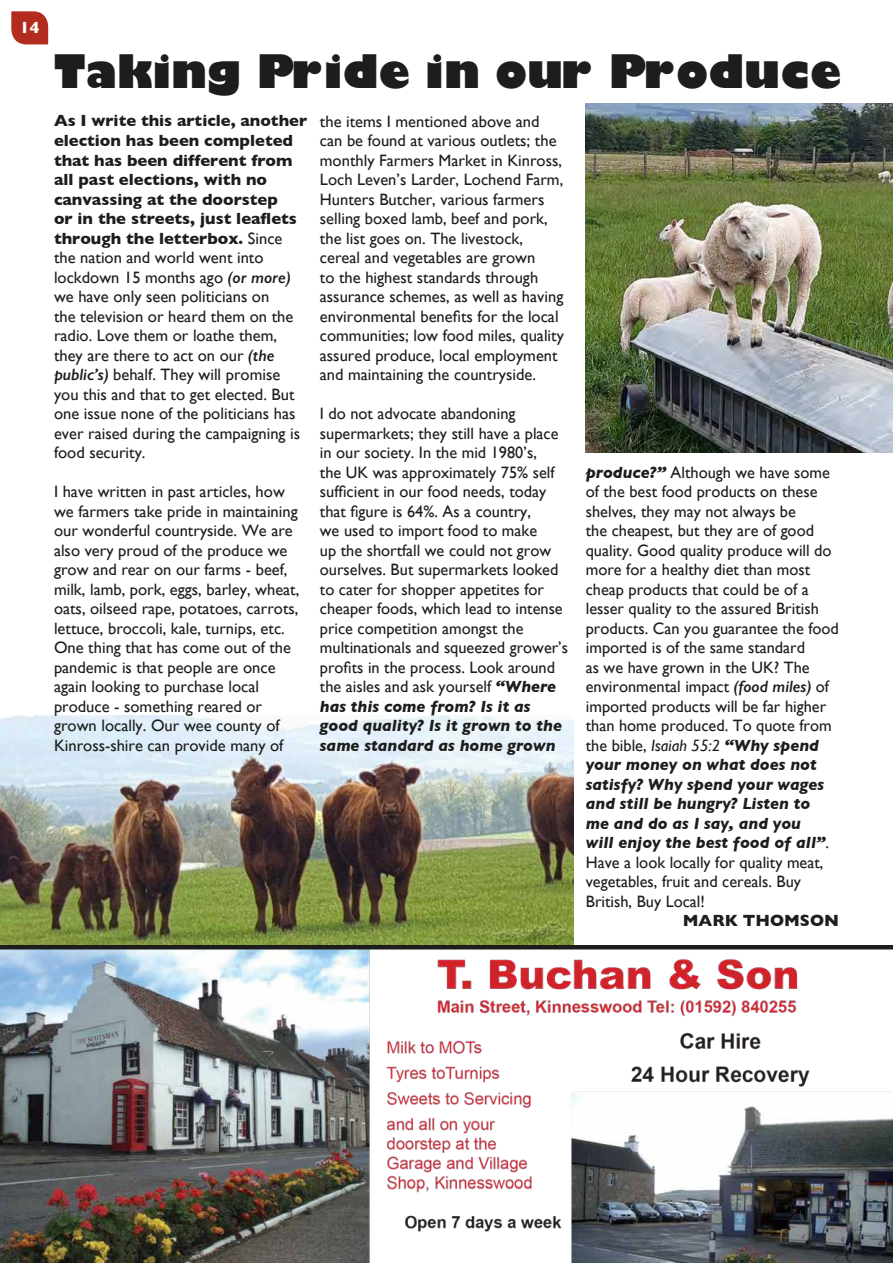
<style>
.page{position:relative;width:893px;height:1263px;background:#fff}
.page>*{position:absolute;margin:0;border:0;box-sizing:border-box;transform-origin:0 0}
.t1{font:800 45px "Gill Sans";color:#1d1d1b}
.t2{font:16.5px/19.5px "Gill Sans";color:#1d1d1b}
.t3{font:700 16.5px "Gill Sans";color:#1d1d1b}
.t4{font:700 16.5px "Gill Sans";color:#fff}
.s1{font-weight:700}
.s2{font-weight:600;font-style:italic}
.s3{font-weight:700;font-style:italic}
.s4{font-style:italic}
</style>
<div class="page">
<svg style="left:11px;top:11px;width:37px;height:33px"></svg>
<img style="left:0;top:716px;width:573px;height:229px">
<img style="left:586px;top:103px;width:307px;height:350px">
<img style="left:0;top:949px;width:893px;height:314px">
<hr style="left:0;top:945px;width:893px;height:4px;background:#1d1d1b">
<p class="t4" style="left:20px;top:14px;width:21px">14</p>
<h1 class="t1" style="left:54px;top:36px;width:789px">Taking Pride in our Produce</h1>
<p class="t2" style="left:54px;top:111px;width:255px"><span class="s1">As I write this article, another election has been completed that has been different from all past elections, with no canvassing at the doorstep<br>or in the streets, just leaflets through the letterbox.</span> Since the nation and world went into lockdown 15 months ago <span class="s2">(or more) </span>we have only seen politicians on<br>the television or heard them on the radio. Love them or loathe them, they are there to act on our <span class="s2">(the public’s)</span> behalf. They will promise you this and that to get elected. But one issue none of the politicians has ever raised during the campaigning is food security.</p>
<p class="t2" style="left:54px;top:482px;width:247px">I have written in past articles, how we farmers take pride in maintaining our wonderful countryside. We are also very proud of the produce we grow and rear on our farms - beef, milk, lamb, pork, eggs, barley, wheat, oats, oilseed rape, potatoes, carrots, lettuce, broccoli, kale, turnips, etc.<br>One thing that has come out of the pandemic is that people are once again looking to purchase local produce - something reared or grown locally. Our wee county of Kinross-shire can provide many of</p>
<p class="t2" style="left:320px;top:111px;width:246px">the items I mentioned above and can be found at various outlets; the monthly Farmers Market in Kinross, Loch Leven’s Larder, Lochend Farm, Hunters Butcher, various farmers selling boxed lamb, beef and pork, the list goes on. The livestock, cereal and vegetables are grown<br>to the highest standards through assurance schemes, as well as having environmental benefits for the local communities; low food miles, quality assured produce, local employment and maintaining the countryside.</p>
<p class="t2" style="left:320px;top:404px;width:250px">I do not advocate abandoning supermarkets; they still have a place in our society. In the mid 1980’s,<br>the UK was approximately 75% self sufficient in our food needs, today that figure is 64%. As a country,<br>we used to import food to make<br>up the shortfall we could not grow ourselves. But supermarkets looked to cater for shopper appetites for cheaper foods, which lead to intense price competition amongst the multinationals and squeezed grower’s profits in the process. Look around the aisles and ask yourself <span class="s3">“Where has this come from? Is it as good quality? Is it grown to the same standard as home grown</span></p>
<p class="t2" style="left:586px;top:462px;width:255px"><span class="s3">produce?”</span> Although we have some of the best food products on these shelves, they may not always be<br>the cheapest, but they are of good quality. Good quality produce will do more for a healthy diet than most cheap products that could be of a lesser quality to the assured British products. Can you guarantee the food imported is of the same standard<br>as we have grown in the UK? The environmental impact <span class="s2">(food miles)</span> of imported products will be far higher than home produced. To quote from the bible, <span class="s4">Isaiah 55:2</span> <span class="s3">“Why spend your money on what does not satisfy? Why spend your wages and still be hungry? Listen to<br>me and do as I say, and you<br>will enjoy the best food of all”</span>.<br>Have a look locally for quality meat, vegetables, fruit and cereals. Buy<br>British, Buy Local!</p>
<p class="t3" style="left:683px;top:907px;width:158px">MARK THOMSON</p>
</div>
